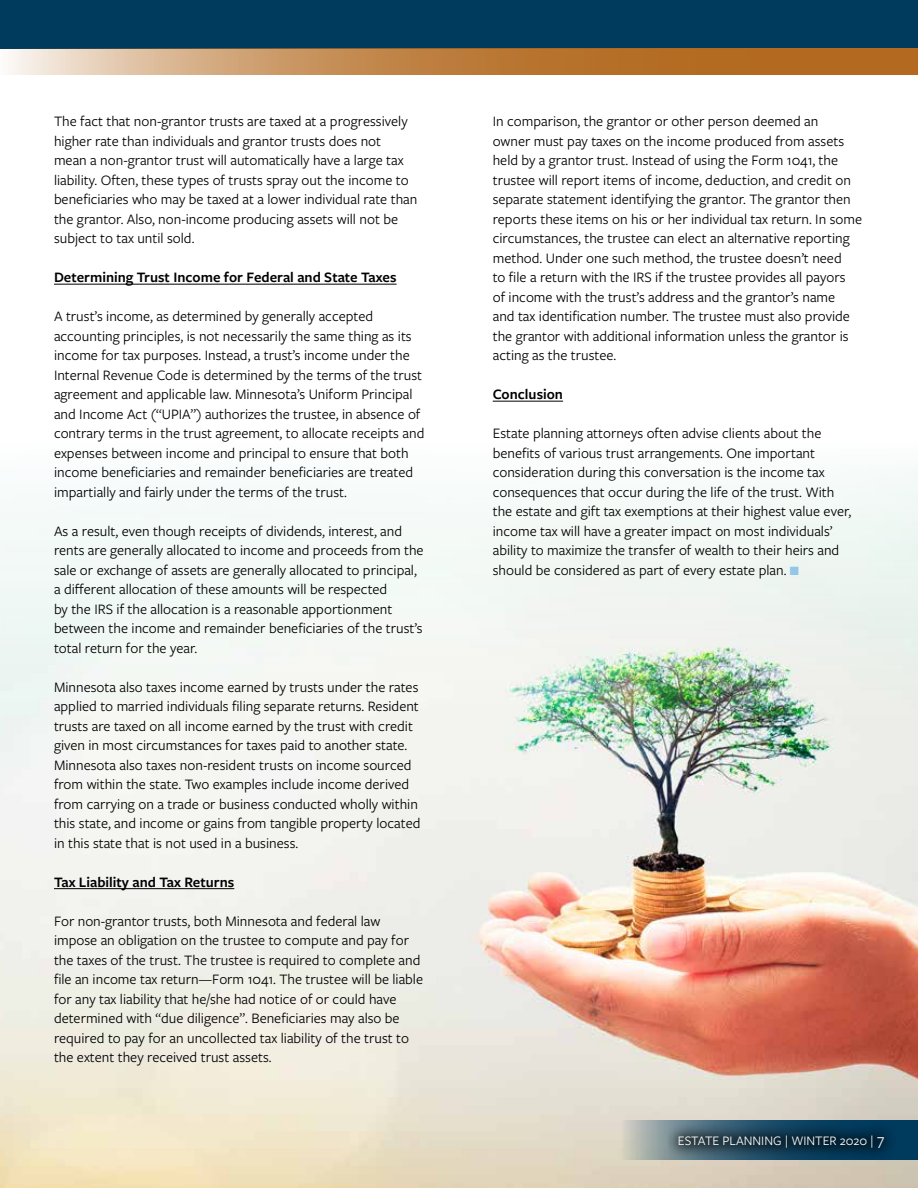
<style>
.page{position:relative;width:918px;height:1188px;background:#fff}
.page>*{position:absolute;margin:0;border:0;box-sizing:border-box;transform-origin:0 0}
.t1{font:15px/19.5px "Freight Sans Pro";color:#000001}
.t2{font:600 15px "Freight Sans Pro";color:#000001}
.t3{font:13.5px "Freight Sans Pro";color:#fff}
.s1{color:#94c6e8}
.s2{font-size:16.5px}
</style>
<div class="page">
<img style="left:0;top:473px;width:918px;height:715px">
<div style="left:0;top:0;width:918px;height:49px;background:#003a5d"></div>
<svg style="left:8px;top:49px;width:910px;height:26px;background:#c48d54"></svg>
<svg style="left:621px;top:1120px;width:297px;height:40px;background:#6b8690"></svg>
<div style="left:664px;top:1122px;width:234px;height:41px;background:#000001;opacity:.75"></div>
<hr style="left:54px;top:284px;width:343px;height:1px;background:#000001">
<hr style="left:54px;top:888px;width:180px;height:1px;background:#000001">
<hr style="left:493px;top:401px;width:70px;height:1px;background:#000001">
<p class="t1" style="left:54px;top:111px;width:365px">The fact that non-grantor trusts are taxed at a progressively higher rate than individuals and grantor trusts does not mean a non-grantor trust will automatically have a large tax liability. Often, these types of trusts spray out the income to beneficiaries who may be taxed at a lower individual rate than the grantor. Also, non-income producing assets will not be subject to tax until sold.</p>
<p class="t2" style="left:54px;top:267px;width:344px">Determining Trust Income for Federal and State Taxes</p>
<p class="t1" style="left:54px;top:306px;width:372px">A trust’s income, as determined by generally accepted accounting principles, is not necessarily the same thing as its income for tax purposes. Instead, a trust’s income under the Internal Revenue Code is determined by the terms of the trust agreement and applicable law. Minnesota’s Uniform Principal and Income Act (“UPIA”) authorizes the trustee, in absence of contrary terms in the trust agreement, to allocate receipts and expenses between income and principal to ensure that both income beneficiaries and remainder beneficiaries are treated impartially and fairly under the terms of the trust.</p>
<p class="t1" style="left:54px;top:520px;width:371px">As a result, even though receipts of dividends, interest, and rents are generally allocated to income and proceeds from the sale or exchange of assets are generally allocated to principal, a different allocation of these amounts will be respected<br>by the IRS if the allocation is a reasonable apportionment between the income and remainder beneficiaries of the trust’s total return for the year.</p>
<p class="t1" style="left:54px;top:676px;width:368px">Minnesota also taxes income earned by trusts under the rates applied to married individuals filing separate returns. Resident trusts are taxed on all income earned by the trust with credit given in most circumstances for taxes paid to another state.<br>Minnesota also taxes non-resident trusts on income sourced from within the state. Two examples include income derived from carrying on a trade or business conducted wholly within this state, and income or gains from tangible property located in this state that is not used in a business.</p>
<p class="t2" style="left:54px;top:872px;width:182px">Tax Liability and Tax Returns</p>
<p class="t1" style="left:54px;top:910px;width:371px">For non-grantor trusts, both Minnesota and federal law impose an obligation on the trustee to compute and pay for the taxes of the trust. The trustee is required to complete and file an income tax return—Form 1041. The trustee will be liable for any tax liability that he/she had notice of or could have determined with “due diligence”. Beneficiaries may also be required to pay for an uncollected tax liability of the trust to the extent they received trust assets.</p>
<p class="t1" style="left:493px;top:111px;width:371px">In comparison, the grantor or other person deemed an<br>owner must pay taxes on the income produced from assets held by a grantor trust. Instead of using the Form 1041, the trustee will report items of income, deduction, and credit on separate statement identifying the grantor. The grantor then reports these items on his or her individual tax return. In some circumstances, the trustee can elect an alternative reporting method. Under one such method, the trustee doesn’t need<br>to file a return with the IRS if the trustee provides all payors<br>of income with the trust’s address and the grantor’s name<br>and tax identification number. The trustee must also provide the grantor with additional information unless the grantor is acting as the trustee.</p>
<p class="t2" style="left:493px;top:384px;width:72px">Conclusion</p>
<p class="t1" style="left:493px;top:423px;width:360px">Estate planning attorneys often advise clients about the benefits of various trust arrangements. One important consideration during this conversation is the income tax consequences that occur during the life of the trust. With the estate and gift tax exemptions at their highest value ever, income tax will have a greater impact on most individuals’ ability to maximize the transfer of wealth to their heirs and should be considered as part of every estate plan. <span class="s1">■</span></p>
<p class="t3" style="left:678px;top:1132px;width:208px">ESTATE PLANNING | WINTER 2020 | <span class="s2">7</span></p>
</div>
